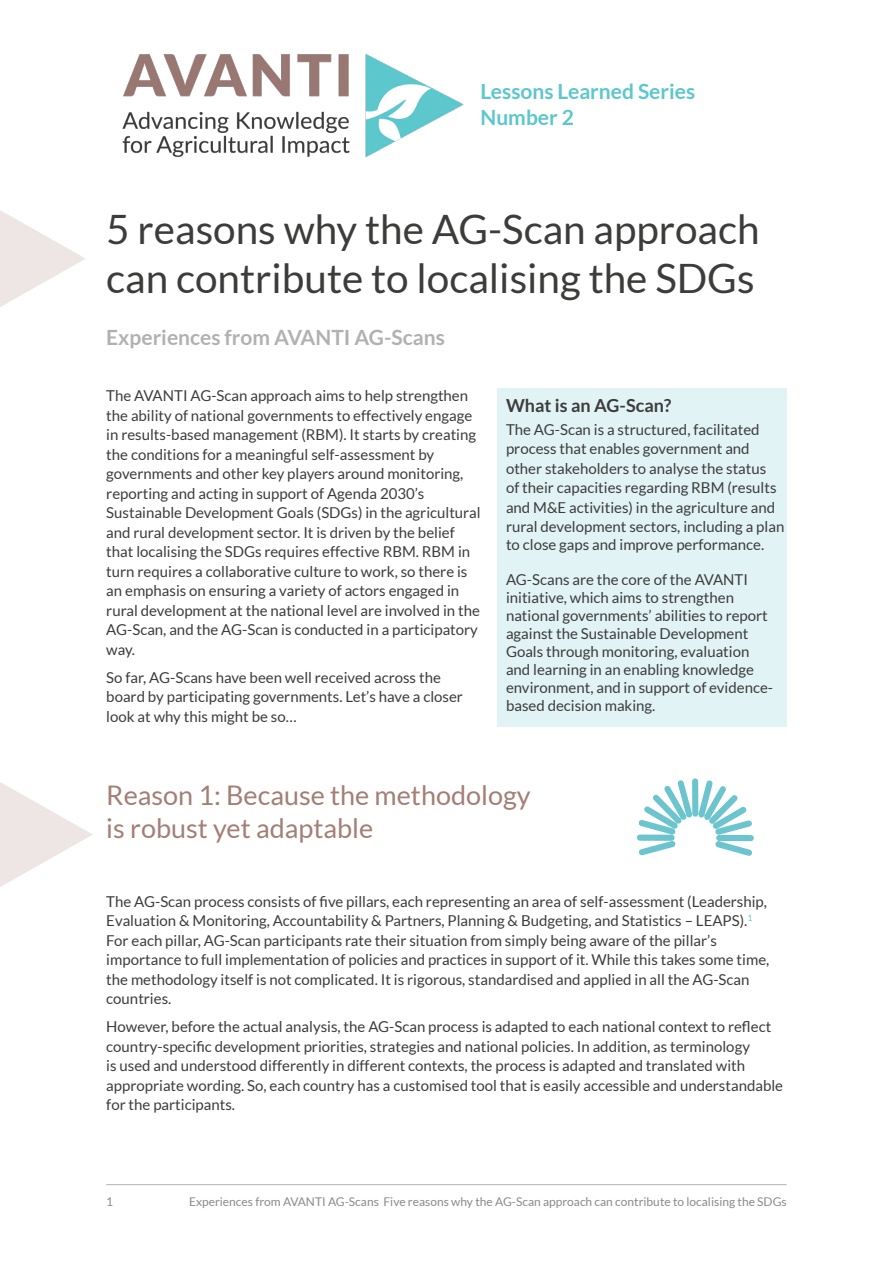
<style>
.page{position:relative;width:893px;height:1263px;background:#fff}
.page>*{position:absolute;margin:0;border:0;box-sizing:border-box;transform-origin:0 0}
.t1{font:40.5px/48.6px "Lato";color:#3c3c3b}
.Pullout{font:27px/33px "Lato";color:#a37f76}
.t2{font:700 21px "Lato";color:#b1b1b1}
.t3{font:700 21px "Lato";color:#5cc7cc}
.t4{font:700 18px "Lato";color:#3c3c3b}
.Body{font:15px/19.5px "Lato";color:#3c3c3b}
.t5{font:12px "Lato";color:#8a8a89}
</style>
<div class="page">
<svg style="left:0;top:210px;width:86px;height:97px"></svg>
<img style="left:122px;top:54px;width:342px;height:104px">
<hr style="left:106px;top:1184px;width:681px;height:1px;background:#b1b1b1">
<div style="left:497px;top:388px;width:290px;height:41px;background:#e1f3f5"></div>
<div style="left:497px;top:414px;width:290px;height:152px;background:#e1f3f5"></div>
<div style="left:497px;top:564px;width:290px;height:163px;background:#e1f3f5"></div>
<svg style="left:637px;top:778px;width:117px;height:78px"></svg>
<svg style="left:0;top:782px;width:93px;height:105px"></svg>
<p class="t3" style="left:480px;top:80px;width:216px">Lessons Learned Series</p>
<p class="t3" style="left:480px;top:105px;width:95px">Number 2</p>
<p class="t1" style="left:106px;top:205px;width:655px">5 reasons why the AG-Scan approach can contribute to localising the SDGs</p>
<p class="t2" style="left:106px;top:325px;width:340px">Experiences from AVANTI AG-Scans</p>
<p class="Body" style="left:106px;top:386px;width:376px">The AVANTI AG-Scan approach aims to help strengthen the ability of national governments to effectively engage in results-based management (RBM). It starts by creating the conditions for a meaningful self-assessment by governments and other key players around monitoring, reporting and acting in support of Agenda 2030’s Sustainable Development Goals (SDGs) in the agricultural and rural development sector. It is driven by the belief that localising the SDGs requires effective RBM. RBM in turn requires a collaborative culture to work, so there is an emphasis on ensuring a variety of actors engaged in rural development at the national level are involved in the AG-Scan, and the AG-Scan is conducted in a participatory way.</p>
<p class="Body" style="left:106px;top:667px;width:358px">So far, AG-Scans have been well received across the board by participating governments. Let’s have a closer look at why this might be so…</p>
<p class="t4" style="left:506px;top:395px;width:167px">What is an AG-Scan?</p>
<p class="Body" style="left:506px;top:419px;width:280px">The AG-Scan is a structured, facilitated process that enables government and other stakeholders to analyse the status<br>of their capacities regarding RBM (results and M&amp;E activities) in the agriculture and rural development sectors, including a plan</p>
<p class="Body" style="left:506px;top:535px;width:260px">to close gaps and improve performance.</p>
<p class="Body" style="left:506px;top:570px;width:269px;line-height:18px">AG-Scans are the core of the AVANTI initiative, which aims to strengthen national governments’ abilities to report against the Sustainable Development Goals through monitoring, evaluation and learning in an enabling knowledge environment, and in support of evidence&shy;based decision making.</p>
<p class="Pullout" style="left:106px;top:778px;width:426px">Reason 1: Because the methodology is robust yet adaptable</p>
<p class="Body" style="left:106px;top:891px;width:665px">The AG-Scan process consists of five pillars, each representing an area of self-assessment (Leadership, Evaluation &amp; Monitoring, Accountability &amp; Partners, Planning &amp; Budgeting, and Statistics – LEAPS).<sup>1<br></sup>For each pillar, AG-Scan participants rate their situation from simply being aware of the pillar’s importance to full implementation of policies and practices in support of it. While this takes some time, the methodology itself is not complicated. It is rigorous, standardised and applied in all the AG-Scan countries.</p>
<p class="Body" style="left:106px;top:1017px;width:678px">However, before the actual analysis, the AG-Scan process is adapted to each national context to reflect country-specific development priorities, strategies and national policies. In addition, as terminology<br>is used and understood differently in different contexts, the process is adapted and translated with appropriate wording. So, each country has a customised tool that is easily accessible and understandable for the participants.</p>
<p class="t5" style="left:106px;top:1195px;width:8px">1</p>
<p class="t5" style="left:189px;top:1195px;width:599px">Experiences from AVANTI AG-Scans Five reasons why the AG-Scan approach can contribute to localising the SDGs</p>
</div>
